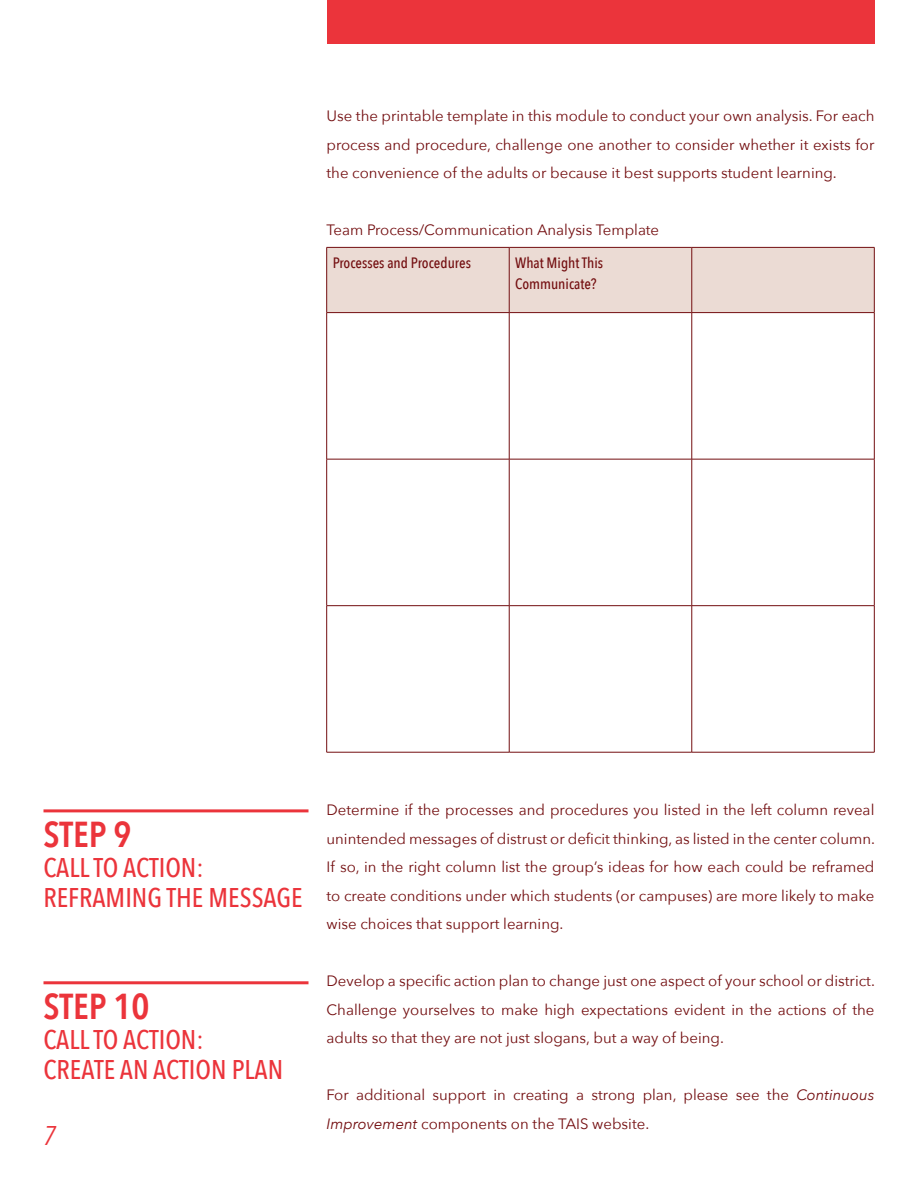
<style>
.page{position:relative;width:918px;height:1188px;background:#fff}
.page>*{position:absolute;margin:0;border:0;box-sizing:border-box;transform-origin:0 0}
.step{font:600 36px "Avenir Next Condensed";color:#eb343b}
.call_to_action{font:500 27px/30px "Avenir Next Condensed";color:#eb343b}
.t1{font:italic 27px "Avenir Next Condensed";color:#eb343b}
.body{font:15px/28.5px "Avenir Next";color:#730e10;text-align:justify}
.body-2{font:500 15px/21px "Avenir Next Condensed";color:#730e10}
.s1{font-style:italic}
</style>
<div class="page">
<div style="left:327px;top:0;width:547px;height:44px;background:#eb343b"></div>
<div style="left:327px;top:248px;width:547px;height:64px;background:#ebdbd4"></div>
<hr style="left:326px;top:313px;width:1px;height:146px;background:#730e10">
<hr style="left:509px;top:313px;width:1px;height:146px;background:#730e10">
<hr style="left:692px;top:313px;width:1px;height:146px;background:#730e10">
<hr style="left:874px;top:313px;width:1px;height:146px;background:#730e10">
<hr style="left:327px;top:459px;width:182px;height:1px;background:#730e10">
<hr style="left:326px;top:459px;width:1px;height:146px;background:#730e10">
<hr style="left:509px;top:459px;width:183px;height:1px;background:#730e10">
<hr style="left:509px;top:459px;width:1px;height:146px;background:#730e10">
<hr style="left:692px;top:459px;width:182px;height:1px;background:#730e10">
<hr style="left:692px;top:459px;width:1px;height:146px;background:#730e10">
<hr style="left:874px;top:459px;width:1px;height:146px;background:#730e10">
<hr style="left:327px;top:605px;width:182px;height:1px;background:#730e10">
<hr style="left:326px;top:606px;width:1px;height:146px;background:#730e10">
<hr style="left:509px;top:605px;width:183px;height:1px;background:#730e10">
<hr style="left:509px;top:606px;width:1px;height:146px;background:#730e10">
<hr style="left:692px;top:605px;width:182px;height:1px;background:#730e10">
<hr style="left:692px;top:606px;width:1px;height:146px;background:#730e10">
<hr style="left:874px;top:606px;width:1px;height:146px;background:#730e10">
<hr style="left:327px;top:752px;width:182px;height:1px;background:#730e10">
<hr style="left:509px;top:752px;width:183px;height:1px;background:#730e10">
<hr style="left:692px;top:752px;width:182px;height:1px;background:#730e10">
<hr style="left:326px;top:248px;width:1px;height:64px;background:#730e10">
<hr style="left:327px;top:247px;width:182px;height:1px;background:#730e10">
<hr style="left:509px;top:247px;width:183px;height:1px;background:#730e10">
<hr style="left:692px;top:247px;width:182px;height:1px;background:#730e10">
<hr style="left:509px;top:248px;width:1px;height:64px;background:#730e10">
<hr style="left:692px;top:248px;width:1px;height:64px;background:#730e10">
<hr style="left:874px;top:248px;width:1px;height:64px;background:#730e10">
<hr style="left:327px;top:312px;width:182px;height:1px;background:#730e10">
<hr style="left:509px;top:312px;width:183px;height:1px;background:#730e10">
<hr style="left:692px;top:312px;width:182px;height:1px;background:#730e10">
<hr style="left:44px;top:809px;width:265px;height:3px;background:#eb343b">
<hr style="left:44px;top:981px;width:265px;height:3px;background:#eb343b">
<p class="body" style="left:327px;top:102px;width:550px">Use the printable template in this module to conduct your own analysis. For each process and procedure, challenge one another to consider whether it exists for the convenience of the adults or because it best supports student learning.</p>
<p class="body" style="left:327px;top:216px;width:334px">Team Process/Communication Analysis Template</p>
<p class="body-2" style="left:333px;top:253px;width:140px">Processes and Procedures</p>
<p class="body-2" style="left:515px;top:253px;width:90px">What Might This<br>Communicate?</p>
<p class="step" style="left:44px;top:812px;width:90px">STEP 9</p>
<p class="call_to_action" style="left:44px;top:852px;width:261px">CALL TO ACTION:<br>REFRAMING THE MESSAGE</p>
<p class="step" style="left:44px;top:984px;width:108px">STEP 10</p>
<p class="call_to_action" style="left:44px;top:1024px;width:162px">CALL TO ACTION:</p>
<p class="call_to_action" style="left:44px;top:1054px;width:241px">CREATE AN ACTION PLAN</p>
<h2 class="t1" style="left:44px;top:1119px;width:14px">7</h2>
<p class="body" style="left:327px;top:796px;width:550px">Determine if the processes and procedures you listed in the left column reveal unintended messages of distrust or deficit thinking, as listed in the center column.<br>If so, in the right column list the group’s ideas for how each could be reframed to create conditions under which students (or campuses) are more likely to make wise choices that support learning.</p>
<p class="body" style="left:327px;top:967px;width:550px">Develop a specific action plan to change just one aspect of your school or district.<br>Challenge yourselves to make high expectations evident in the actions of the adults so that they are not just slogans, but a way of being.</p>
<p class="body" style="left:327px;top:1081px;width:550px">For additional support in creating a strong plan, please see the <span class="s1">Continuous<br>Improvement</span> components on the TAIS website.</p>
</div>
